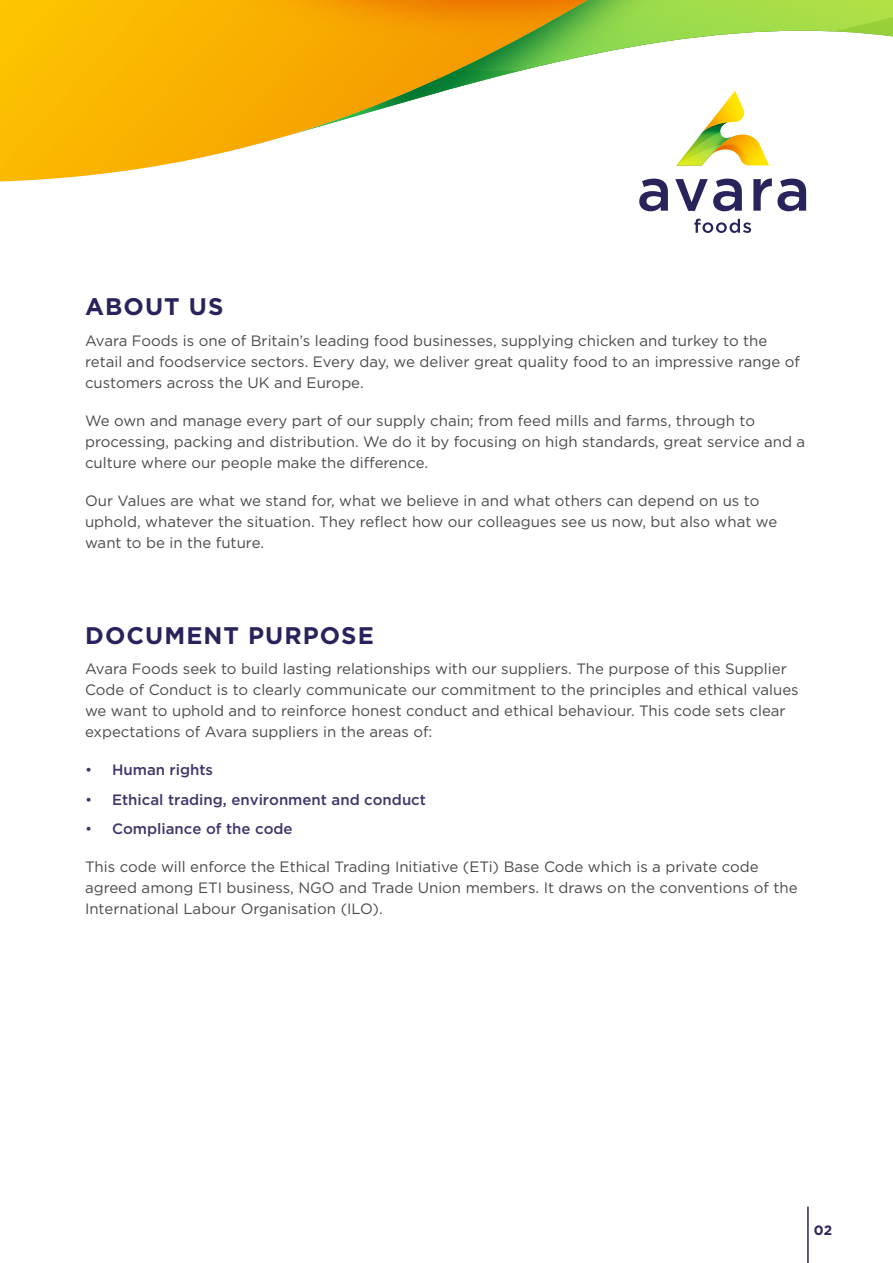
<style>
.page{position:relative;width:893px;height:1263px;background:#fff}
.page>*{position:absolute;margin:0;border:0;box-sizing:border-box;transform-origin:0 0}
.t1{font:700 24px "Gotham";letter-spacing:.045em;color:#29235c}
.t2{font:15px/21px "Gotham";color:#4a4a49}
.t3{font:500 15px "Gotham";color:#42356b}
.t4{font:700 13.5px "Gotham";color:#29235c}
.s1{font-weight:400}
</style>
<div class="page">
<img style="left:0;top:0;width:259px;height:181px">
<svg style="left:259px;top:71px;width:52px;height:73px;background:#f7b11b"></svg>
<svg style="left:259px;top:0;width:634px;height:71px"></svg>
<img style="left:309px;top:0;width:500px;height:129px">
<svg style="left:676px;top:91px;width:93px;height:75px"></svg>
<svg style="left:694px;top:219px;width:57px;height:14px"></svg>
<svg style="left:639px;top:179px;width:29px;height:32px"></svg>
<svg style="left:675px;top:179px;width:67px;height:32px"></svg>
<svg style="left:753px;top:178px;width:53px;height:33px"></svg>
<hr style="left:807px;top:1206px;width:2px;height:57px;background:#29235c">
<h1 class="t1" style="left:85px;top:293px;width:140px">ABOUT US</h1>
<p class="t2" style="left:85px;top:330px;width:717px">Avara Foods is one of Britain’s leading food businesses, supplying chicken and turkey to the retail and foodservice sectors. Every day, we deliver great quality food to an impressive range of customers across the UK and Europe.</p>
<p class="t2" style="left:85px;top:410px;width:722px">We own and manage every part of our supply chain; from feed mills and farms, through to processing, packing and distribution. We do it by focusing on high standards, great service and a culture where our people make the difference.</p>
<p class="t2" style="left:85px;top:490px;width:694px">Our Values are what we stand for, what we believe in and what others can depend on us to uphold, whatever the situation. They reflect how our colleagues see us now, but also what we want to be in the future.</p>
<h1 class="t1" style="left:85px;top:621px;width:290px">DOCUMENT PURPOSE</h1>
<p class="t2" style="left:85px;top:658px;width:715px">Avara Foods seek to build lasting relationships with our suppliers. The purpose of this Supplier Code of Conduct is to clearly communicate our commitment to the principles and ethical values we want to uphold and to reinforce honest conduct and ethical behaviour. This code sets clear expectations of Avara suppliers in the areas of:</p>
<p class="t3" style="left:85px;top:761px;width:130px"><span class="s1">•</span> Human rights</p>
<p class="t3" style="left:85px;top:791px;width:342px"><span class="s1">•</span> Ethical trading, environment and conduct</p>
<p class="t3" style="left:85px;top:820px;width:209px"><span class="s1">•</span> Compliance of the code</p>
<p class="t2" style="left:85px;top:856px;width:714px">This code will enforce the Ethical Trading Initiative (ETi) Base Code which is a private code agreed among ETI business, NGO and Trade Union members. It draws on the conventions of the<br>International Labour Organisation (ILO).</p>
<p class="t4" style="left:814px;top:1222px;width:20px">02</p>
</div>
